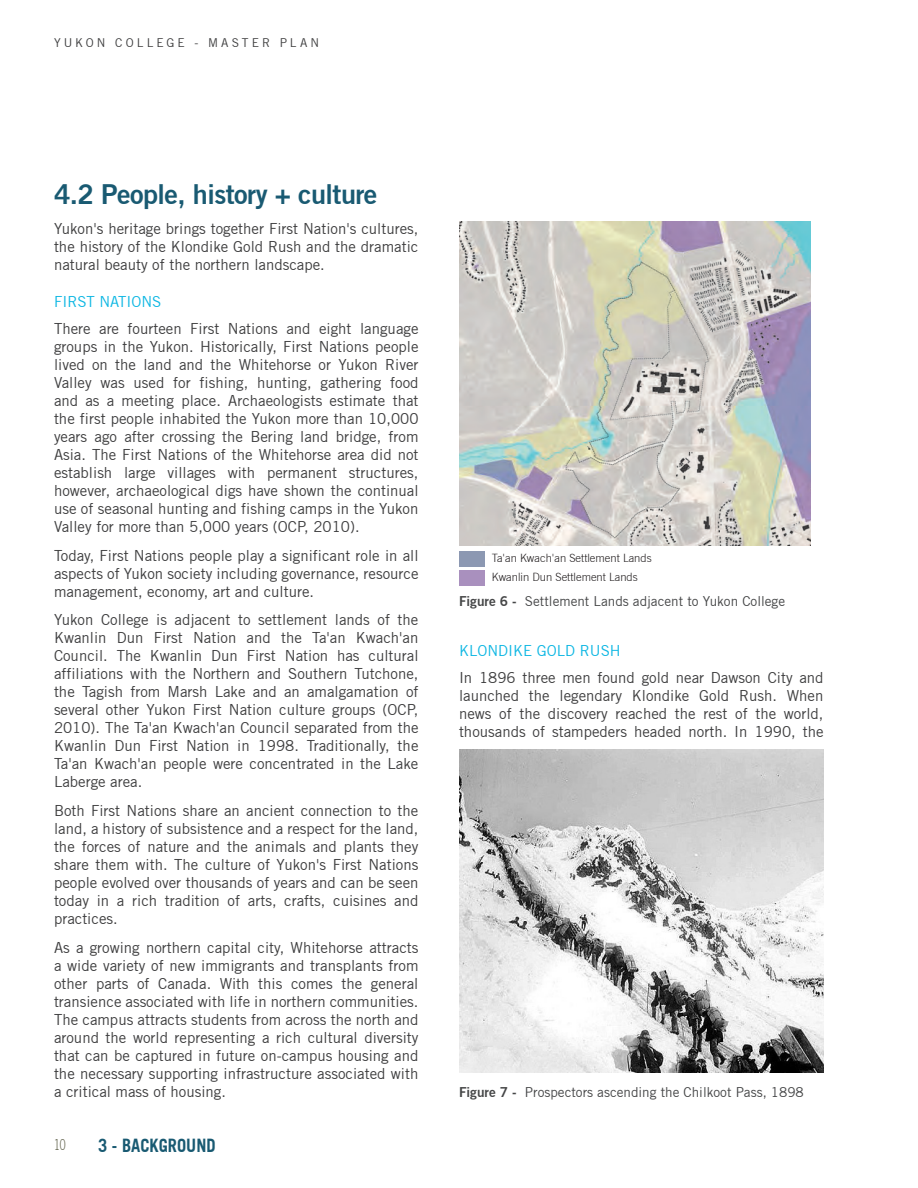
<style>
.page{position:relative;width:918px;height:1188px;background:#fff}
.page>*{position:absolute;margin:0;border:0;box-sizing:border-box;transform-origin:0 0}
.Header_B{font:27px "Trade Gothic Bold Two";letter-spacing:-.02em;color:#195a72}
.Master____Chapter_Na{font:700 18.15px "Trade Gothic";color:#195a72;scale:.91 1}
.BodyText_-_Normal{font:15px/18px "Trade Gothic";color:#3e3e3f;text-align:justify}
.Header_E{font:15px "Trade Gothic";color:#0eb7e3}
.t1{font:300 15px "Trade Gothic";color:#60614b;scale:.7 1}
.t2{font:13.5px "Trade Gothic";color:#454647}
.t3{font:12px "Trade Gothic";letter-spacing:.255em;color:#3e3e3f}
.t4{font:300 11.25px "Trade Gothic";color:#231f20}
.s1{font-family:"Trade Gothic Bold Two"}
</style>
<div class="page">
<img style="left:459px;top:222px;width:352px;height:324px">
<img style="left:459px;top:750px;width:365px;height:322px">
<div style="left:459px;top:551px;width:25px;height:15px;background:#8c98b2"></div>
<div style="left:459px;top:570px;width:25px;height:16px;background:#a990be"></div>
<p class="t3" style="left:54px;top:36px;width:267px">YUKON COLLEGE - MASTER PLAN</p>
<p class="Header_B" style="left:54px;top:178px;width:325px">4.2 People, history + culture</p>
<p class="BodyText_-_Normal" style="left:54px;top:220px;width:366px">Yukon's heritage brings together First Nation's cultures, the history of the Klondike Gold Rush and the dramatic natural beauty of the northern landscape.</p>
<p class="Header_E" style="left:54px;top:293px;width:109px">FIRST NATIONS</p>
<p class="BodyText_-_Normal" style="left:54px;top:319px;width:366px">There are fourteen First Nations and eight language groups in the Yukon. Historically, First Nations people lived on the land and the Whitehorse or Yukon River Valley was used for fishing, hunting, gathering food and as a meeting place. Archaeologists estimate that the first people inhabited the Yukon more than 10,000 years ago after crossing the Bering land bridge, from Asia. The First Nations of the Whitehorse area did not establish large villages with permanent structures, however, archaeological digs have shown the continual use of seasonal hunting and fishing camps in the Yukon Valley for more than 5,000 years (OCP, 2010).</p>
<p class="BodyText_-_Normal" style="left:54px;top:546px;width:366px">Today, First Nations people play a significant role in all aspects of Yukon society including governance, resource management, economy, art and culture.</p>
<p class="BodyText_-_Normal" style="left:54px;top:611px;width:366px">Yukon College is adjacent to settlement lands of the Kwanlin Dun First Nation and the Ta'an Kwach'an Council. The Kwanlin Dun First Nation has cultural affiliations with the Northern and Southern Tutchone, the Tagish from Marsh Lake and an amalgamation of several other Yukon First Nation culture groups (OCP, 2010). The Ta'an Kwach'an Council separated from the Kwanlin Dun First Nation in 1998. Traditionally, the Ta'an Kwach'an people were concentrated in the Lake Laberge area.</p>
<p class="BodyText_-_Normal" style="left:54px;top:802px;width:366px">Both First Nations share an ancient connection to the land, a history of subsistence and a respect for the land, the forces of nature and the animals and plants they share them with. The culture of Yukon's First Nations people evolved over thousands of years and can be seen today in a rich tradition of arts, crafts, cuisines and practices.</p>
<p class="BodyText_-_Normal" style="left:54px;top:939px;width:366px">As a growing northern capital city, Whitehorse attracts a wide variety of new immigrants and transplants from other parts of Canada. With this comes the general transience associated with life in northern communities.<br>The campus attracts students from across the north and around the world representing a rich cultural diversity that can be captured in future on-campus housing and the necessary supporting infrastructure associated with a critical mass of housing.</p>
<p class="Master____Chapter_Na" style="left:98px;top:1134px;width:131px">3 - BACKGROUND</p>
<p class="t1" style="left:54px;top:1135px;width:18px">10</p>
<p class="t4" style="left:492px;top:551px;width:161px">Ta'an Kwach'an Settlement Lands</p>
<p class="t4" style="left:492px;top:570px;width:147px">Kwanlin Dun Settlement Lands</p>
<p class="t2" style="left:459px;top:593px;width:328px"><span class="s1">Figure 6 -</span> Settlement Lands adjacent to Yukon College</p>
<p class="Header_E" style="left:459px;top:642px;width:163px">KLONDIKE GOLD RUSH</p>
<p class="BodyText_-_Normal" style="left:459px;top:668px;width:366px">In 1896 three men found gold near Dawson City and launched the legendary Klondike Gold Rush. When news of the discovery reached the rest of the world, thousands of stampeders headed north. In 1990, the</p>
<p class="t2" style="left:459px;top:1084px;width:346px"><span class="s1">Figure 7 -</span> Prospectors ascending the Chilkoot Pass, 1898</p>
</div>
